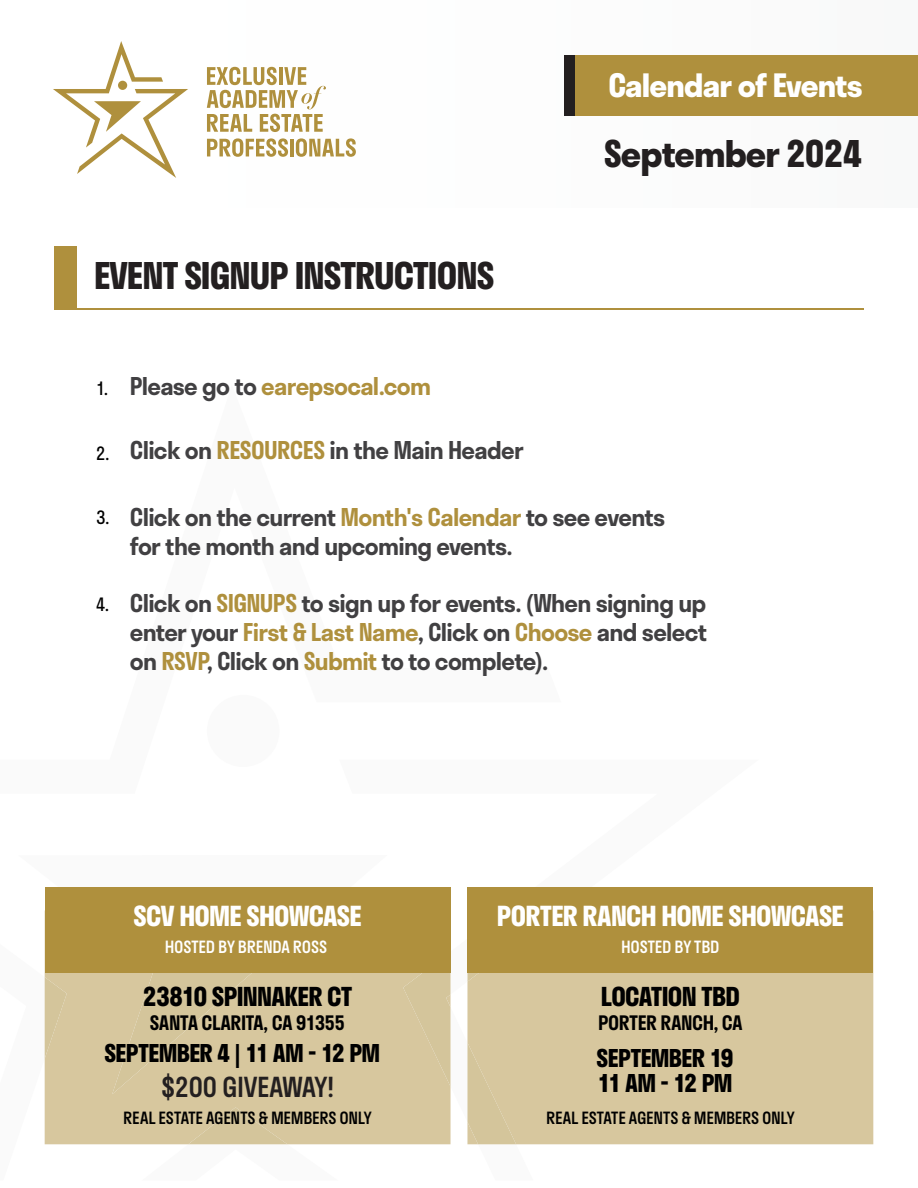
<style>
.page{position:relative;width:918px;height:1188px;background:#fff}
.page>*{position:absolute;margin:0;border:0;box-sizing:border-box;transform-origin:0 0}
.t1{font:700 36px "Stratos";letter-spacing:-.025em;color:#231f20}
.t2{font:700 31.5px "Stratos";letter-spacing:-.025em;color:#fff}
.t3{font:700 27px "Stratos";letter-spacing:-.02em;color:#fff}
.t4{font:500 27px "Stratos";letter-spacing:-.025em;color:#231f20}
.t5{font:700 25.5px "Stratos";letter-spacing:-.025em;color:#000}
.t6{font:600 24px/28.8px "Stratos";letter-spacing:-.03em;color:#414042}
.t7{font:700 24px/25.5px "Stratos";letter-spacing:-.025em;color:#000}
.t8{font:600 24px "Stratos";letter-spacing:-.025em;color:#af903d}
.t9{font:600 19.5px "Stratos";letter-spacing:-.02em;color:#000}
.t10{font:18px "Stratos";color:#000}
.t11{font:500 16.5px "Stratos";letter-spacing:-.015em;color:#000}
.t12{font:500 16.5px "Stratos";letter-spacing:-.015em;color:#fff}
.s1{color:#414042}
.s2{color:#af903d}
</style>
<div class="page">
<div style="left:207px;top:695px;width:72px;height:72px;background:#fafafa;border-radius:50%"></div>
<div style="left:564px;top:55px;width:342px;height:61px;background:#231f20"></div>
<div style="left:576px;top:55px;width:342px;height:61px;background:#af903d"></div>
<svg style="left:53px;top:41px;width:135px;height:137px"></svg>
<svg style="left:207px;top:138px;width:81px;height:19px"></svg>
<hr style="left:290px;top:139px;width:4px;height:17px;background:#af903d">
<svg style="left:296px;top:138px;width:60px;height:19px"></svg>
<svg style="left:207px;top:67px;width:119px;height:65px"></svg>
<div style="left:45px;top:1094px;width:143px;height:50px;background:#d7c79e"></div>
<div style="left:188px;top:972px;width:263px;height:172px;background:#d7c79e"></div>
<div style="left:44px;top:910px;width:344px;height:184px;background:#d7c79e"></div>
<div style="left:45px;top:887px;width:406px;height:85px;background:#af903d"></div>
<div style="left:561px;top:972px;width:312px;height:172px;background:#d7c79e"></div>
<div style="left:467px;top:972px;width:94px;height:172px;background:#d7c79e"></div>
<div style="left:467px;top:887px;width:406px;height:85px;background:#af903d"></div>
<hr style="left:54px;top:308px;width:810px;height:2px;background:#af903d">
<div style="left:54px;top:247px;width:23px;height:63px;background:#af903d"></div>
<h2 class="t2" style="left:608px;top:60px;width:256px">Calendar of Events</h2>
<h1 class="t1" style="left:94px;top:247px;width:402px">EVENT SIGNUP INSTRUCTIONS</h1>
<p class="t10" style="left:96px;top:374px;width:14px">1.</p>
<p class="t10" style="left:96px;top:438px;width:15px">2.</p>
<p class="t8" style="left:130px;top:366px;width:303px"><span class="s1">Please go to</span> earepsocal.com</p>
<p class="t6" style="left:130px;top:435px;width:395px">Click on <span class="s2">RESOURCES</span> in the Main Header</p>
<h1 class="t1" style="left:604px;top:125px;width:260px">September 2024</h1>
<p class="t10" style="left:96px;top:503px;width:15px">3.</p>
<p class="t10" style="left:96px;top:590px;width:15px">4.</p>
<p class="t6" style="left:130px;top:502px;width:537px">Click on the current <span class="s2">Month's Calendar</span> to see events for the month and upcoming events.</p>
<p class="t6" style="left:130px;top:588px;width:579px;text-align:justify">Click on <span class="s2">SIGNUPS</span> to sign up for events. (When signing up enter your <span class="s2">First &amp; Last Name</span>, Click on <span class="s2">Choose</span> and select on <span class="s2">RSVP</span>, Click on <span class="s2">Submit</span> to to complete).</p>
<p class="t3" style="left:133px;top:895px;width:230px">SCV HOME SHOWCASE</p>
<p class="t3" style="left:497px;top:895px;width:348px">PORTER RANCH HOME SHOWCASE</p>
<p class="t12" style="left:165px;top:934px;width:164px">HOSTED BY BRENDA ROSS</p>
<p class="t12" style="left:621px;top:934px;width:100px">HOSTED BY TBD</p>
<p class="t5" style="left:143px;top:977px;width:211px">23810 SPINNAKER CT</p>
<p class="t9" style="left:150px;top:1007px;width:197px">SANTA CLARITA, CA 91355</p>
<p class="t5" style="left:601px;top:977px;width:141px">LOCATION TBD</p>
<p class="t9" style="left:598px;top:1007px;width:146px">PORTER RANCH, CA</p>
<p class="t7" style="left:104px;top:1040px;width:277px">SEPTEMBER 4 | 11 AM - 12 PM</p>
<p class="t4" style="left:161px;top:1065px;width:175px">$200 GIVEAWAY!</p>
<p class="t11" style="left:123px;top:1105px;width:250px">REAL ESTATE AGENTS &amp; MEMBERS ONLY</p>
<p class="t7" style="left:597px;top:1044px;width:139px">SEPTEMBER 19<br>11 AM - 12 PM</p>
<p class="t11" style="left:546px;top:1105px;width:250px">REAL ESTATE AGENTS &amp; MEMBERS ONLY</p>
</div>
